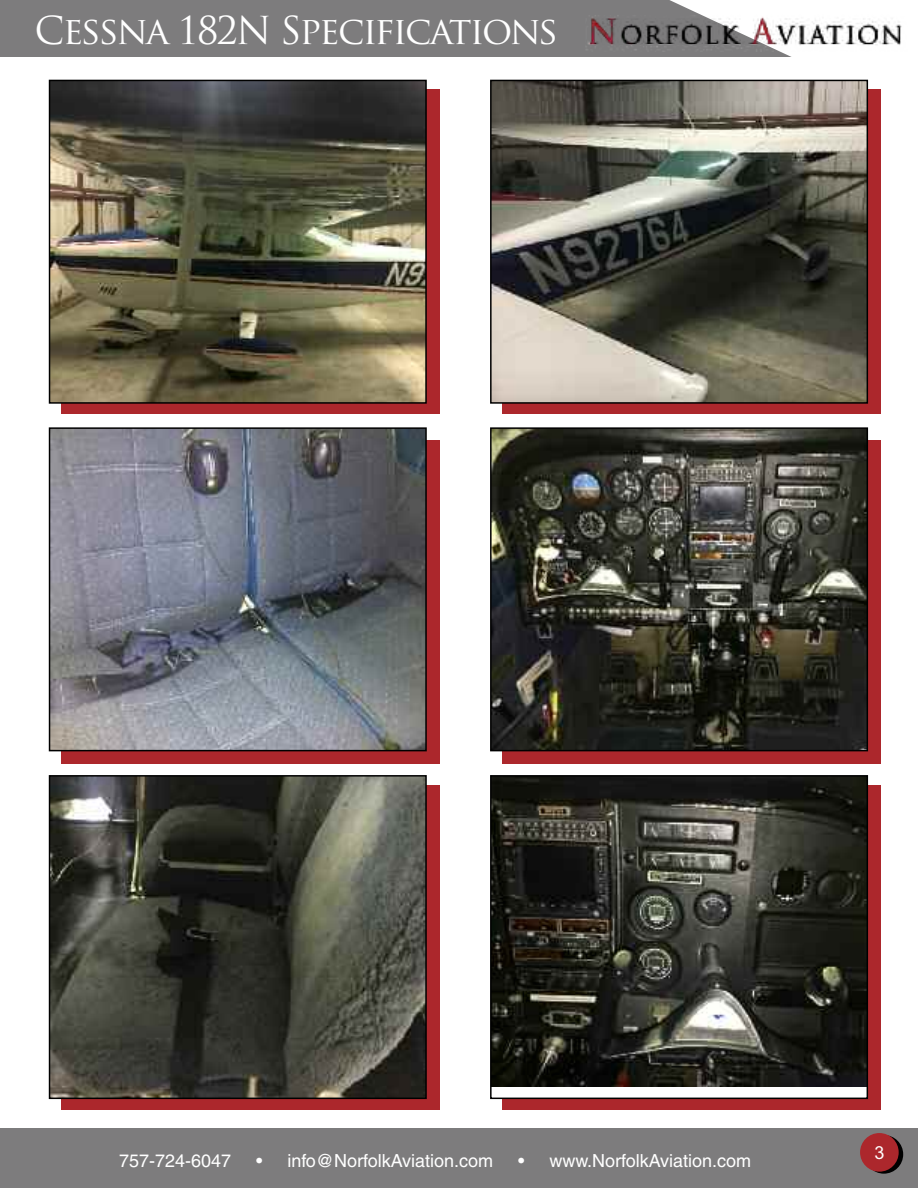
<style>
.page{position:relative;width:918px;height:1188px;background:#fff}
.page>*{position:absolute;margin:0;border:0;box-sizing:border-box;transform-origin:0 0}
.t1{font:37.5px "Trajan Pro";letter-spacing:-.05em;color:#fff}
.t2{font:18px "Helvetica";color:#fff}
.t3{font:18px "Arial";color:#fff}
</style>
<div class="page">
<div style="left:0;top:1129px;width:918px;height:59px;background:#7d7c7d"></div>
<div style="left:865px;top:1135px;width:38px;height:39px;background:#000;border-radius:50%"></div>
<div style="left:860px;top:1133px;width:39px;height:39px;background:#ac272c;border-radius:50%"></div>
<div style="left:62px;top:90px;width:378px;height:324px;background:#ac272c"></div>
<img style="left:52px;top:83px;width:372px;height:318px">
<div style="left:49px;top:80px;width:378px;height:324px;border:2px solid #000"></div>
<div style="left:502px;top:90px;width:378px;height:324px;background:#ac272c"></div>
<img style="left:493px;top:83px;width:372px;height:318px">
<div style="left:490px;top:80px;width:378px;height:324px;border:2px solid #000"></div>
<div style="left:62px;top:440px;width:378px;height:324px;background:#ac272c"></div>
<img style="left:52px;top:430px;width:372px;height:318px">
<div style="left:49px;top:427px;width:378px;height:324px;border:2px solid #000"></div>
<div style="left:502px;top:440px;width:378px;height:324px;background:#ac272c"></div>
<img style="left:493px;top:430px;width:372px;height:318px">
<div style="left:490px;top:427px;width:378px;height:324px;border:2px solid #000"></div>
<div style="left:62px;top:785px;width:378px;height:324px;background:#ac272c"></div>
<img style="left:52px;top:778px;width:372px;height:318px">
<div style="left:49px;top:775px;width:378px;height:324px;border:2px solid #000"></div>
<div style="left:502px;top:785px;width:378px;height:324px;background:#ac272c"></div>
<div style="left:492px;top:777px;width:375px;height:321px;background:#fff"></div>
<img style="left:493px;top:778px;width:372px;height:309px">
<div style="left:490px;top:775px;width:378px;height:324px;border:2px solid #000"></div>
<div style="left:0;top:0;width:918px;height:57px;background:#7d7c7d"></div>
<div style="left:796px;top:0;width:122px;height:67px;background:#fff"></div>
<svg style="left:663px;top:0;width:133px;height:57px"></svg>
<img style="left:586px;top:13px;width:316px;height:38px">
<h1 class="t1" style="left:34px;top:16px;width:525px">Cessna 182N Specifications</h1>
<p class="t2" style="left:119px;top:1154px;width:114px">757-724-6047</p>
<p class="t2" style="left:256px;top:1154px;width:238px">• info@NorfolkAviation.com</p>
<p class="t2" style="left:518px;top:1154px;width:235px">• www.NorfolkAviation.com</p>
<p class="t3" style="left:874px;top:1142px;width:12px">3</p>
</div>
